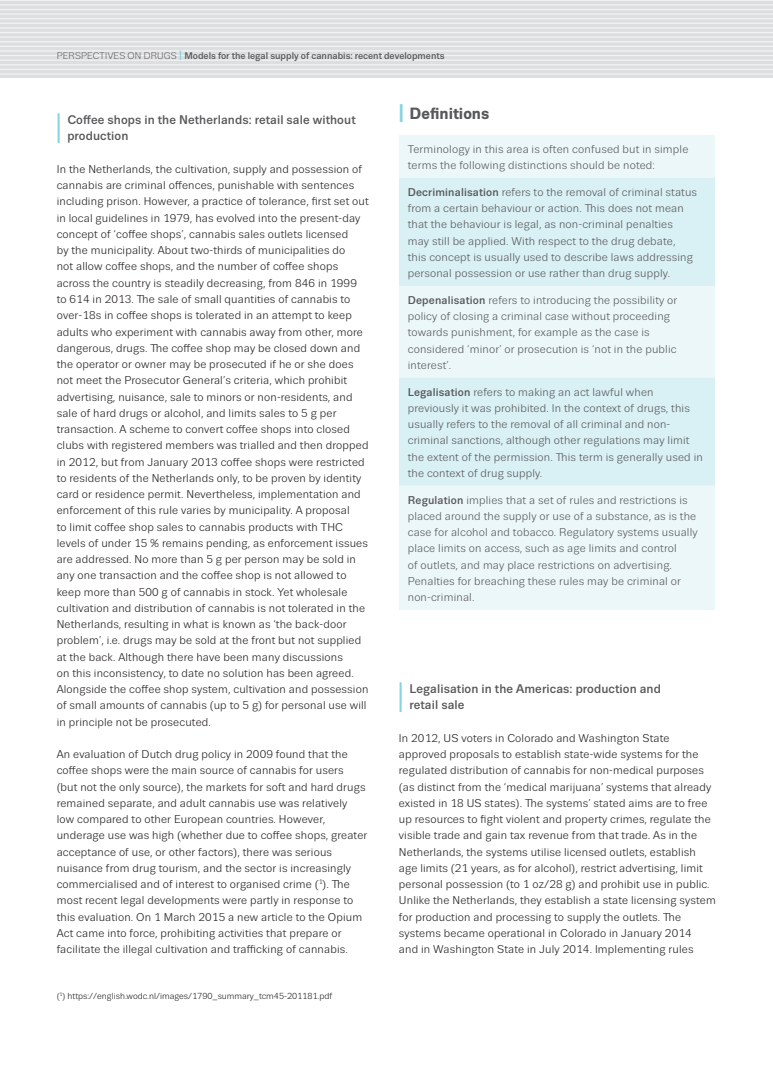
<style>
.page{position:relative;width:773px;height:1081px;background:#fff}
.page>*{position:absolute;margin:0;border:0;box-sizing:border-box;transform-origin:0 0}
.subheadline_1{font:700 42.38px "Trivia Sans";color:#85d3e1;scale:.29 1}
.perex_minus{font:700 16.25px "Trivia Sans";color:#57585a}
.subheadline_1-2{font:500 12.5px/16.2px "Trivia Sans";letter-spacing:.01em;color:#57585a}
.regular_text{font:11.25px/16.2px "Trivia Sans";letter-spacing:.015em;color:#231f20}
.t1{font:11.25px/16.2px "Trivia Sans";letter-spacing:.015em;color:#57585a}
.t2{font:500 9.62px "Trivia Sans";color:#57585a}
.t3{font:8.75px "Trivia Sans";color:#231f20}
.s1{font-weight:300;color:#312f30}
.s2{font-size:13.5px;color:#85d3e1}
.s3{font-size:25.5px;color:#85d3e1}
.s4{font-weight:500}
</style>
<div class="page">
<div style="left:0;top:0;width:772px;height:78px;background:#dddee0"></div>
<hr style="left:0;top:0;width:772px;height:1px;background:#f2f3f4">
<hr style="left:0;top:4px;width:772px;height:2px;background:#f2f3f4">
<hr style="left:0;top:9px;width:772px;height:1px;background:#f2f3f4">
<hr style="left:0;top:13px;width:772px;height:2px;background:#f2f3f4">
<hr style="left:0;top:18px;width:772px;height:1px;background:#f2f3f4">
<hr style="left:0;top:23px;width:772px;height:1px;background:#f2f3f4">
<hr style="left:0;top:27px;width:772px;height:2px;background:#f2f3f4">
<hr style="left:0;top:32px;width:772px;height:1px;background:#f2f3f4">
<hr style="left:0;top:36px;width:772px;height:2px;background:#f2f3f4">
<hr style="left:0;top:41px;width:772px;height:1px;background:#f2f3f4">
<hr style="left:0;top:46px;width:772px;height:1px;background:#f2f3f4">
<hr style="left:0;top:50px;width:772px;height:2px;background:#f2f3f4">
<hr style="left:0;top:55px;width:772px;height:1px;background:#f2f3f4">
<hr style="left:0;top:60px;width:772px;height:1px;background:#f2f3f4">
<hr style="left:0;top:64px;width:772px;height:1px;background:#f2f3f4">
<hr style="left:0;top:69px;width:772px;height:1px;background:#f2f3f4">
<hr style="left:0;top:73px;width:772px;height:2px;background:#f2f3f4">
<div style="left:399px;top:135px;width:315px;height:475px;background:#ecf7fa"></div>
<svg style="left:399px;top:178px;width:315px;height:308px;background:#def2f6"></svg>
<p class="t2" style="left:57px;top:50px;width:389px"><span class="s1">PERSPECTIVES ON DRUGS</span> <span class="s2">I</span> Models for the legal supply of cannabis: recent developments</p>
<p class="subheadline_1" style="left:57px;top:105px;width:15px">I</p>
<p class="subheadline_1-2" style="left:67px;top:112px;width:290px">Coffee shops in the Netherlands: retail sale without production</p>
<p class="regular_text" style="left:57px;top:161px;width:313px">In the Netherlands, the cultivation, supply and possession of cannabis are criminal offences, punishable with sentences including prison. However, a practice of tolerance, first set out in local guidelines in 1979, has evolved into the present-day concept of ‘coffee shops’, cannabis sales outlets licensed<br>by the municipality. About two-thirds of municipalities do<br>not allow coffee shops, and the number of coffee shops across the country is steadily decreasing, from 846 in 1999 to 614 in 2013. The sale of small quantities of cannabis to over-18s in coffee shops is tolerated in an attempt to keep adults who experiment with cannabis away from other, more dangerous, drugs. The coffee shop may be closed down and the operator or owner may be prosecuted if he or she does not meet the Prosecutor General’s criteria, which prohibit advertising, nuisance, sale to minors or non-residents, and sale of hard drugs or alcohol, and limits sales to 5 g per transaction. A scheme to convert coffee shops into closed clubs with registered members was trialled and then dropped in 2012, but from January 2013 coffee shops were restricted to residents of the Netherlands only, to be proven by identity card or residence permit. Nevertheless, implementation and enforcement of this rule varies by municipality. A proposal<br>to limit coffee shop sales to cannabis products with THC levels of under 15 % remains pending, as enforcement issues are addressed. No more than 5 g per person may be sold in any one transaction and the coffee shop is not allowed to keep more than 500 g of cannabis in stock. Yet wholesale cultivation and distribution of cannabis is not tolerated in the Netherlands, resulting in what is known as ‘the back-door problem’, i.e. drugs may be sold at the front but not supplied at the back. Although there have been many discussions<br>on this inconsistency, to date no solution has been agreed.<br>Alongside the coffee shop system, cultivation and possession of small amounts of cannabis (up to 5 g) for personal use will in principle not be prosecuted.</p>
<p class="regular_text" style="left:57px;top:746px;width:312px">An evaluation of Dutch drug policy in 2009 found that the coffee shops were the main source of cannabis for users<br>(but not the only source), the markets for soft and hard drugs remained separate, and adult cannabis use was relatively low compared to other European countries. However, underage use was high (whether due to coffee shops, greater acceptance of use, or other factors), there was serious nuisance from drug tourism, and the sector is increasingly commercialised and of interest to organised crime (<sup>1</sup>). The most recent legal developments were partly in response to this evaluation. On 1 March 2015 a new article to the Opium Act came into force, prohibiting activities that prepare or facilitate the illegal cultivation and trafficking of cannabis.</p>
<p class="t3" style="left:57px;top:991px;width:277px">(<sup>1</sup>) https://english.wodc.nl/images/1790_summary_tcm45-201181.pdf</p>
<p class="perex_minus" style="left:399px;top:105px;width:92px"><span class="s3">I</span> Definitions</p>
<p class="t1" style="left:407px;top:141px;width:282px">Terminology in this area is often confused but in simple terms the following distinctions should be noted:</p>
<p class="t1" style="left:407px;top:184px;width:291px"><span class="s4">Decriminalisation</span> refers to the removal of criminal status from a certain behaviour or action. This does not mean that the behaviour is legal, as non-criminal penalties<br>may still be applied. With respect to the drug debate,<br>this concept is usually used to describe laws addressing personal possession or use rather than drug supply.</p>
<p class="t1" style="left:407px;top:292px;width:271px"><span class="s4">Depenalisation</span> refers to introducing the possibility or policy of closing a criminal case without proceeding towards punishment, for example as the case is considered ‘minor’ or prosecution is ‘not in the public interest’.</p>
<p class="t1" style="left:407px;top:384px;width:296px"><span class="s4">Legalisation</span> refers to making an act lawful when previously it was prohibited. In the context of drugs, this usually refers to the removal of all criminal and non&shy;criminal sanctions, although other regulations may limit the extent of the permission. This term is generally used in the context of drug supply.</p>
<p class="t1" style="left:407px;top:492px;width:291px"><span class="s4">Regulation</span> implies that a set of rules and restrictions is placed around the supply or use of a substance, as is the case for alcohol and tobacco. Regulatory systems usually place limits on access, such as age limits and control<br>of outlets, and may place restrictions on advertising.<br>Penalties for breaching these rules may be criminal or non-criminal.</p>
<p class="subheadline_1" style="left:399px;top:674px;width:15px">I</p>
<p class="subheadline_1-2" style="left:409px;top:681px;width:253px">Legalisation in the Americas: production and retail sale</p>
<p class="regular_text" style="left:399px;top:730px;width:318px">In 2012, US voters in Colorado and Washington State approved proposals to establish state-wide systems for the regulated distribution of cannabis for non-medical purposes (as distinct from the ‘medical marijuana’ systems that already existed in 18 US states). The systems’ stated aims are to free up resources to fight violent and property crimes, regulate the visible trade and gain tax revenue from that trade. As in the Netherlands, the systems utilise licensed outlets, establish age limits (21 years, as for alcohol), restrict advertising, limit personal possession (to 1 oz/28 g) and prohibit use in public.<br>Unlike the Netherlands, they establish a state licensing system for production and processing to supply the outlets. The systems became operational in Colorado in January 2014<br>and in Washington State in July 2014. Implementing rules</p>
</div>
